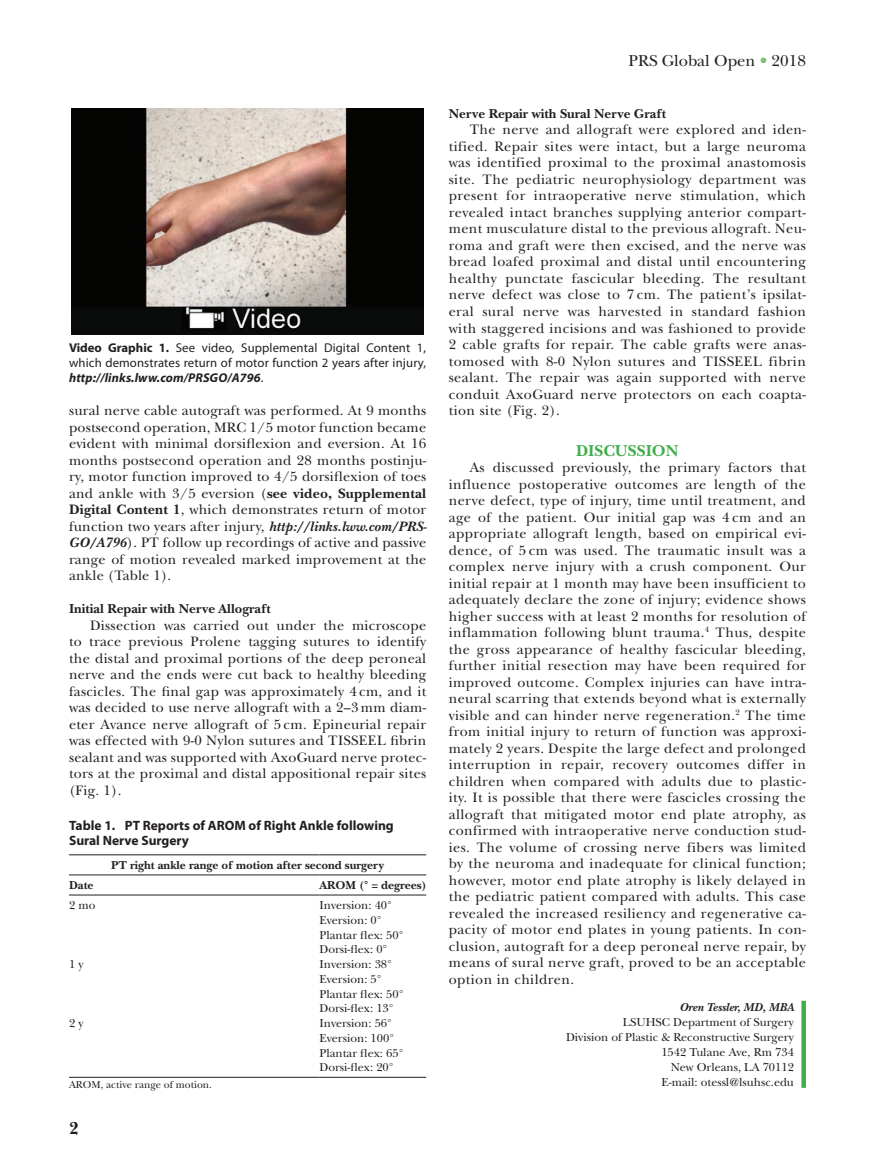
<style>
.page{position:relative;width:878px;height:1175px;background:#fff}
.page>*{position:absolute;margin:0;border:0;box-sizing:border-box;transform-origin:0 0}
.t1{font:700 18px "New Baskerville";color:#231f20}
.t2{font:16.5px "New Baskerville";color:#231f20}
.t3{font:700 16.5px "New Baskerville";color:#40ae49}
.t4{font:14.25px/16.5px "New Baskerville";letter-spacing:.025em;color:#231f20;text-align:justify}
.t5{font:700 13.5px "New Baskerville";color:#231f20}
.t6{font:700 13.5px/15.8px "Myriad Pro";color:#231f20}
.t7{font:12.75px/15px "Myriad Pro";letter-spacing:.01em;color:#231f20;text-align:justify}
.t8{font:12px/15px "New Baskerville";color:#231f20}
.t9{font:700 12px "New Baskerville";color:#231f20}
.t10{font:italic 700 12px "New Baskerville";color:#231f20}
.t11{font:10.5px "New Baskerville";color:#231f20}
.s1{font-weight:700}
.s2{font-weight:700;font-style:italic}
.s3{color:#7dbf76}
</style>
<div class="page">
<div style="left:801px;top:1000px;width:5px;height:87px;background:#40ae49"></div>
<img style="left:72px;top:108px;width:351px;height:227px">
<hr style="left:69px;top:854px;width:250px;height:1px;background:#231f20">
<hr style="left:319px;top:854px;width:107px;height:1px;background:#231f20">
<hr style="left:69px;top:874px;width:250px;height:1px;background:#231f20">
<hr style="left:319px;top:874px;width:107px;height:1px;background:#231f20">
<hr style="left:69px;top:894px;width:250px;height:1px;background:#231f20">
<hr style="left:319px;top:894px;width:107px;height:1px;background:#231f20">
<hr style="left:69px;top:1076px;width:250px;height:1px;background:#231f20">
<hr style="left:319px;top:1076px;width:107px;height:1px;background:#231f20">
<p class="t7" style="left:69px;top:340px;width:359px"><span class="s1">Video Graphic 1.</span> See video, Supplemental Digital Content 1, which demonstrates return of motor function 2 years after injury, <span class="s2">http://links.lww.com/PRSGO/A796</span>.</p>
<p class="t4" style="left:69px;top:402px;width:359px">sural nerve cable autograft was performed. At 9 months postsecond operation, MRC 1/5 motor function became evident with minimal dorsiflexion and eversion. At 16 months postsecond operation and 28 months postinju&shy;ry, motor function improved to 4/5 dorsiflexion of toes and ankle with 3/5 eversion (<span class="s1">see video, Supplemental Digital Content 1</span>, which demonstrates return of motor function two years after injury, <span class="s2">http://links.lww.com/PRS-GO/A796</span>). PT follow up recordings of active and passive range of motion revealed marked improvement at the ankle (Table 1).</p>
<p class="t5" style="left:69px;top:601px;width:203px">Initial Repair with Nerve Allograft</p>
<p class="t4" style="left:69px;top:617px;width:359px;text-indent:21px">Dissection was carried out under the microscope to trace previous Prolene tagging sutures to identify the distal and proximal portions of the deep peroneal nerve and the ends were cut back to healthy bleeding fascicles. The final gap was approximately 4 cm, and it was decided to use nerve allograft with a 2–3 mm diam&shy;eter Avance nerve allograft of 5 cm. Epineurial repair was effected with 9-0 Nylon sutures and TISSEEL fibrin sealant and was supported with AxoGuard nerve protec&shy;tors at the proximal and distal appositional repair sites (Fig. 1).</p>
<p class="t6" style="left:69px;top:816px;width:326px">Table 1. PT Reports of AROM of Right Ankle following<br>Sural Nerve Surgery</p>
<p class="t9" style="left:111px;top:858px;width:274px">PT right ankle range of motion after second surgery</p>
<p class="t9" style="left:69px;top:878px;width:26px">Date</p>
<p class="t9" style="left:319px;top:878px;width:108px">AROM (° = degrees)</p>
<p class="t8" style="left:69px;top:898px;width:28px">2 mo</p>
<p class="t8" style="left:319px;top:898px;width:85px">Inversion: 40°<br>Eversion: 0°<br>Plantar flex: 50°</p>
<p class="t8" style="left:319px;top:941px;width:69px">Dorsi-flex: 0°</p>
<p class="t8" style="left:69px;top:957px;width:16px">1 y</p>
<p class="t8" style="left:319px;top:957px;width:85px">Inversion: 38°<br>Eversion: 5°<br>Plantar flex: 50°</p>
<p class="t8" style="left:319px;top:1000px;width:76px">Dorsi-flex: 13°</p>
<p class="t8" style="left:69px;top:1016px;width:16px">2 y</p>
<p class="t8" style="left:319px;top:1016px;width:85px">Inversion: 56°<br>Eversion: 100°<br>Plantar flex: 65°</p>
<p class="t8" style="left:319px;top:1059px;width:76px">Dorsi-flex: 20°</p>
<p class="t11" style="left:69px;top:1078px;width:144px">AROM, active range of motion.</p>
<p class="t1" style="left:69px;top:1118px;width:11px">2</p>
<p class="t2" style="left:628px;top:51px;width:179px">PRS Global Open <span class="s3">•</span> 2018</p>
<p class="t5" style="left:448px;top:106px;width:219px">Nerve Repair with Sural Nerve Graft</p>
<p class="t4" style="left:448px;top:122px;width:359px;text-indent:21px">The nerve and allograft were explored and iden&shy;tified. Repair sites were intact, but a large neuroma was identified proximal to the proximal anastomosis site. The pediatric neurophysiology department was present for intraoperative nerve stimulation, which revealed intact branches supplying anterior compart&shy;ment musculature distal to the previous allograft. Neu&shy;roma and graft were then excised, and the nerve was bread loafed proximal and distal until encountering healthy punctate fascicular bleeding. The resultant nerve defect was close to 7 cm. The patient’s ipsilat&shy;eral sural nerve was harvested in standard fashion with staggered incisions and was fashioned to provide 2 cable grafts for repair. The cable grafts were anas&shy;tomosed with 8-0 Nylon sutures and TISSEEL fibrin sealant. The repair was again supported with nerve conduit AxoGuard nerve protectors on each coapta&shy;tion site (Fig. 2).</p>
<p class="t3" style="left:576px;top:440px;width:104px">DISCUSSION</p>
<p class="t4" style="left:448px;top:459px;width:359px;text-indent:21px">As discussed previously, the primary factors that influence postoperative outcomes are length of the nerve defect, type of injury, time until treatment, and age of the patient. Our initial gap was 4 cm and an appropriate allograft length, based on empirical evi&shy;dence, of 5 cm was used. The traumatic insult was a complex nerve injury with a crush component. Our initial repair at 1 month may have been insufficient to adequately declare the zone of injury; evidence shows higher success with at least 2 months for resolution of inflammation following blunt trauma.<sup>4</sup> Thus, despite the gross appearance of healthy fascicular bleeding, further initial resection may have been required for improved outcome. Complex injuries can have intra&shy;neural scarring that extends beyond what is externally visible and can hinder nerve regeneration.<sup>2</sup> The time from initial injury to return of function was approxi&shy;mately 2 years. Despite the large defect and prolonged interruption in repair, recovery outcomes differ in children when compared with adults due to plastic&shy;ity. It is possible that there were fascicles crossing the allograft that mitigated motor end plate atrophy, as confirmed with intraoperative nerve conduction stud&shy;ies. The volume of crossing nerve fibers was limited by the neuroma and inadequate for clinical function; however, motor end plate atrophy is likely delayed in the pediatric patient compared with adults. This case revealed the increased resiliency and regenerative ca&shy;pacity of motor end plates in young patients. In con&shy;clusion, autograft for a deep peroneal nerve repair, by means of sural nerve graft, proved to be an acceptable option in children.</p>
<p class="t10" style="left:679px;top:1000px;width:116px">Oren Tessler, MD, MBA</p>
<p class="t8" style="left:566px;top:1014px;width:229px;text-align:right">LSUHSC Department of Surgery<br>Division of Plastic &amp; Reconstructive Surgery<br>1542 Tulane Ave, Rm 734<br>New Orleans, LA 70112<br>E-mail: otessl@lsuhsc.edu</p>
</div>
